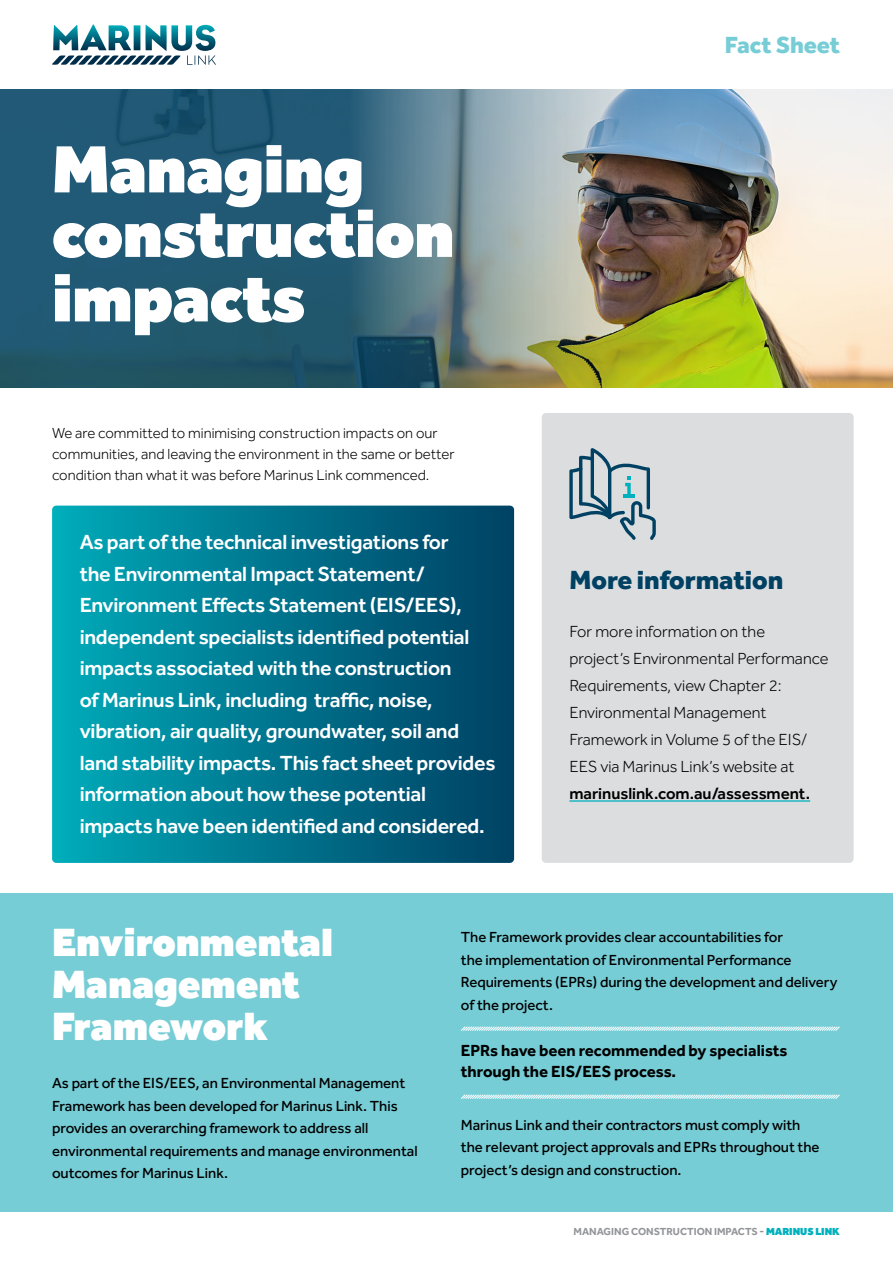
<style>
.page{position:relative;width:893px;height:1263px;background:#fff}
.page>*{position:absolute;margin:0;border:0;box-sizing:border-box;transform-origin:0 0}
.Title_Cover_New{font:900 69px/64.5px "Effra CC";letter-spacing:-.01em;color:#fff}
.t1{font:900 40.5px/42px "Effra CC";color:#fff}
.t2{font:800 27px "Effra CC";color:#004163}
.t3{font:800 24px "Effra CC";color:#77cdd6}
.Gradient_block_quote_white{font:600 21px/31.5px "Effra CC";letter-spacing:-.01em;color:#fff}
.t4{font:300 16.5px/27px "Effra CC";color:#000}
.Block_Quote_ruled{font:700 16.5px/21px "Effra CC";color:#000}
.semi_bolder_black{font:500 15px/22.5px "Effra CC";color:#000}
.t5{font:300 15px/21px "Effra CC";color:#000}
.Section{font:700 10.5px "Effra CC";color:#939598}
.s1{font-weight:600}
.s2{font-weight:900;color:#00b0bd}
</style>
<div class="page">
<div style="left:0;top:893px;width:893px;height:319px;background:#77cdd6"></div>
<div style="left:542px;top:413px;width:312px;height:450px;background:#dcddde;border-radius:4px"></div>
<svg style="left:52px;top:506px;width:462px;height:357px;background:#00748d"></svg>
<svg style="left:52px;top:24px;width:164px;height:41px"></svg>
<hr style="left:569px;top:800px;width:241px;height:2px;background:#00b0bd">
<svg style="left:569px;top:448px;width:87px;height:92px"></svg>
<img style="left:793px;top:89px;width:100px;height:298px">
<img style="left:0;top:89px;width:793px;height:299px">
<svg style="left:461px;top:1026px;width:379px;height:5px;background:#b8e4e9"></svg>
<svg style="left:461px;top:1094px;width:379px;height:5px;background:#b8e4e9"></svg>
<p class="Title_Cover_New" style="left:52px;top:136px;width:404px">Managing construction impacts</p>
<p class="t5" style="left:52px;top:424px;width:404px">We are committed to minimising construction impacts on our communities, and leaving the environment in the same or better condition than what it was before Marinus Link commenced.</p>
<p class="Gradient_block_quote_white" style="left:80px;top:528px;width:417px">As part of the technical investigations for<br>the Environmental Impact Statement/ Environment Effects Statement (EIS/EES), independent specialists identified potential impacts associated with the construction<br>of Marinus Link, including traffic, noise, vibration, air quality, groundwater, soil and land stability impacts. This fact sheet provides information about how these potential impacts have been identified and considered.</p>
<h3 class="t3" style="left:725px;top:28px;width:116px">Fact Sheet</h3>
<h3 class="t2" style="left:569px;top:561px;width:215px">More information</h3>
<p class="t4" style="left:569px;top:620px;width:261px">For more information on the project’s Environmental Performance<br>Requirements, view Chapter 2:<br>Environmental Management<br>Framework in Volume 5 of the EIS/<br>EES via Marinus Link’s website at <span class="s1">marinuslink.com.au/assessment.</span></p>
<h2 class="t1" style="left:52px;top:921px;width:283px">Environmental<br>Management<br>Framework</h2>
<p class="semi_bolder_black" style="left:52px;top:1073px;width:367px">As part of the EIS/EES, an Environmental Management Framework has been developed for Marinus Link. This provides an overarching framework to address all environmental requirements and manage environmental outcomes for Marinus Link.</p>
<p class="semi_bolder_black" style="left:461px;top:928px;width:378px">The Framework provides clear accountabilities for<br>the implementation of Environmental Performance Requirements (EPRs) during the development and delivery of the project.</p>
<p class="Block_Quote_ruled" style="left:461px;top:1042px;width:328px">EPRs have been recommended by specialists through the EIS/EES process.</p>
<p class="semi_bolder_black" style="left:461px;top:1115px;width:360px">Marinus Link and their contractors must comply with the relevant project approvals and EPRs throughout the project’s design and construction.</p>
<p class="Section" style="left:574px;top:1224px;width:268px">Managing construction impacts - <span class="s2">MARINUS LINK</span></p>
</div>
